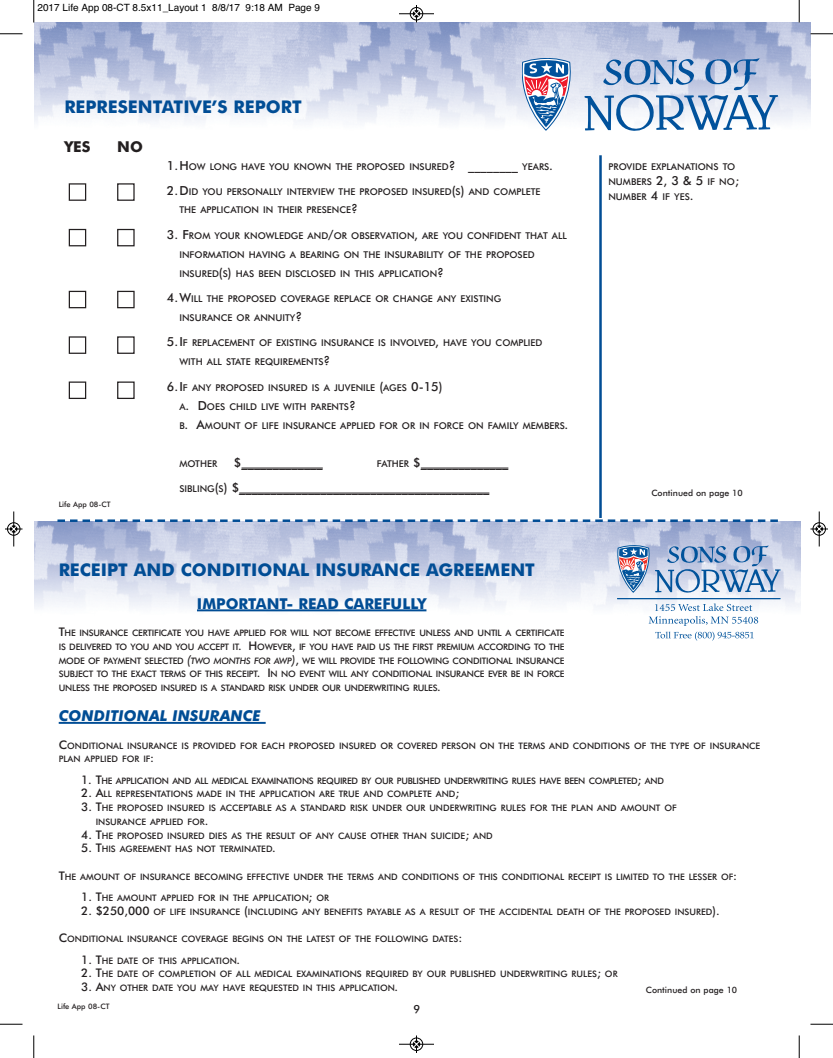
<style>
.page{position:relative;width:833px;height:1058px;background:#fff}
.page>*{position:absolute;margin:0;border:0;box-sizing:border-box;transform-origin:0 0}
.t1{font:700 17.5px "Futura BT";color:#014d95}
.t2{font:700 15px "Futura BT";color:#014d95}
.t3{font:italic 700 15px "Futura BT";color:#014d95}
.t4{font:700 15px "Futura BT";color:#231f20}
.t5{font:500 12.5px/25px "Futura BT";color:#231f20}
.t6{font:500 11.25px "Futura BT";color:#231f20}
.t7{font:10px "Helvetica";color:#000}
.t8{font:500 9.38px/19px "Futura BT";color:#231f20}
.t9{font:500 8.88px/13.8px "Futura BT";color:#231f20}
.t10{font:500 8.88px "Futura BT";letter-spacing:-.03em;color:#231f20}
.t11{font:500 8.75px "Futura BT";color:#231f20}
.t12{font:500 7.5px "Futura BT";color:#231f20}
.s1{font-size:12.5px}
.s2{font-size:9.38px}
.s3{font-size:11.88px}
.s4{font-style:italic;font-size:11.88px}
.s5{font-style:italic}
</style>
<div class="page">
<img style="left:35px;top:522px;width:765px;height:119px">
<svg style="left:617px;top:545px;width:163px;height:48px;background:#9cb2d2"></svg>
<hr style="left:617px;top:598px;width:163px;height:1px;background:#01539b">
<svg style="left:648px;top:603px;width:110px;height:37px"></svg>
<img style="left:35px;top:22px;width:775px;height:158px">
<hr style="left:197px;top:609px;width:229px;height:2px;background:#014d95">
<hr style="left:59px;top:722px;width:207px;height:2px;background:#014d95">
<hr style="left:241px;top:467px;width:82px;height:1px;background:#231f20">
<hr style="left:421px;top:467px;width:87px;height:1px;background:#231f20">
<hr style="left:239px;top:492px;width:250px;height:1px;background:#231f20">
<div style="left:69px;top:183px;width:17px;height:18px;border:1px solid #231f20"></div>
<div style="left:69px;top:229px;width:17px;height:17px;border:1px solid #231f20"></div>
<div style="left:69px;top:291px;width:17px;height:17px;border:1px solid #231f20"></div>
<div style="left:69px;top:336px;width:17px;height:18px;border:1px solid #231f20"></div>
<div style="left:69px;top:381px;width:17px;height:18px;border:1px solid #231f20"></div>
<div style="left:117px;top:183px;width:18px;height:18px;border:1px solid #231f20"></div>
<div style="left:117px;top:229px;width:18px;height:17px;border:1px solid #231f20"></div>
<div style="left:117px;top:291px;width:18px;height:17px;border:1px solid #231f20"></div>
<div style="left:117px;top:336px;width:18px;height:18px;border:1px solid #231f20"></div>
<div style="left:117px;top:381px;width:18px;height:18px;border:1px solid #231f20"></div>
<div style="left:607px;top:159px;width:159px;height:58px;background:#fff"></div>
<hr style="left:599px;top:155px;width:2px;height:363px;background:#014d95">
<svg style="left:57px;top:519px;width:720px;height:3px"></svg>
<svg style="left:522px;top:58px;width:54px;height:72px"></svg>
<svg style="left:583px;top:58px;width:195px;height:72px"></svg>
<svg style="left:33px;top:0;width:2px;height:22px"></svg>
<svg style="left:0;top:33px;width:22px;height:2px"></svg>
<svg style="left:798px;top:0;width:2px;height:22px"></svg>
<svg style="left:810px;top:33px;width:22px;height:2px"></svg>
<svg style="left:33px;top:1035px;width:2px;height:23px"></svg>
<svg style="left:0;top:1023px;width:22px;height:2px"></svg>
<svg style="left:798px;top:1035px;width:2px;height:23px"></svg>
<svg style="left:810px;top:1023px;width:22px;height:2px"></svg>
<hr style="left:399px;top:14px;width:35px;height:1px;background:#000">
<div style="left:410px;top:7px;width:13px;height:13px;border:1px solid #000;border-radius:50%"></div>
<svg style="left:413px;top:5px;width:6px;height:17px"></svg>
<hr style="left:399px;top:1044px;width:35px;height:1px;background:#000">
<div style="left:410px;top:1037px;width:13px;height:13px;border:1px solid #000;border-radius:50%"></div>
<svg style="left:413px;top:1035px;width:6px;height:17px"></svg>
<hr style="left:14px;top:511px;width:1px;height:35px;background:#000">
<div style="left:7px;top:522px;width:13px;height:13px;border:1px solid #000;border-radius:50%"></div>
<svg style="left:5px;top:526px;width:17px;height:6px"></svg>
<hr style="left:819px;top:511px;width:1px;height:35px;background:#000">
<div style="left:812px;top:522px;width:13px;height:13px;border:1px solid #000;border-radius:50%"></div>
<svg style="left:810px;top:526px;width:18px;height:6px"></svg>
<p class="t7" style="left:38px;top:2px;width:284px">2017 Life App 08-CT 8.5x11_Layout 1 8/8/17 9:18 AM Page 9</p>
<h1 class="t1" style="left:64px;top:100px;width:239px">REPRESENTATIVE’S REPORT</h1>
<h2 class="t4" style="left:64px;top:140px;width:28px">YES</h2>
<h2 class="t4" style="left:117px;top:140px;width:27px">NO</h2>
<p class="t12" style="left:59px;top:501px;width:54px">Life App 08-CT</p>
<p class="t8" style="left:167px;top:158px;width:387px"><span class="s1">1.H</span>OW LONG HAVE YOU KNOWN THE PROPOSED INSURED<span class="s1">? ________</span> YEARS<span class="s1">.</span></p>
<p class="t8" style="left:179px;top:183px;width:362px;text-indent:-13px"><span class="s1">2.D</span>ID YOU PERSONALLY INTERVIEW THE PROPOSED INSURED<span class="s1">(</span>S<span class="s1">)</span> AND COMPLETE<br>THE APPLICATION IN THEIR PRESENCE<span class="s1">?</span></p>
<p class="t8" style="left:179px;top:227px;width:389px;text-indent:-13px"><span class="s1">3. F</span>ROM YOUR KNOWLEDGE AND<span class="s1">/</span>OR OBSERVATION<span class="s1">,</span> ARE YOU CONFIDENT THAT ALL<br>INFORMATION HAVING A BEARING ON THE INSURABILITY OF THE PROPOSED<br>INSURED<span class="s1">(</span>S<span class="s1">)</span> HAS BEEN DISCLOSED IN THIS APPLICATION<span class="s1">?</span></p>
<p class="t8" style="left:179px;top:290px;width:323px;text-indent:-13px"><span class="s1">4.W</span>ILL THE PROPOSED COVERAGE REPLACE OR CHANGE ANY EXISTING<br>INSURANCE OR ANNUITY<span class="s1">?</span></p>
<p class="t8" style="left:179px;top:334px;width:364px;text-indent:-13px"><span class="s1">5.I</span>F REPLACEMENT OF EXISTING INSURANCE IS INVOLVED<span class="s1">,</span> HAVE YOU COMPLIED<br>WITH ALL STATE REQUIREMENTS<span class="s1">?</span></p>
<p class="t8" style="left:179px;top:378px;width:390px;text-indent:-12px"><span class="s1">6.I</span>F ANY PROPOSED INSURED IS A JUVENILE <span class="s1">(</span>AGES <span class="s1">0-15)<br></span>A<span class="s1">. D</span>OES CHILD LIVE WITH PARENTS<span class="s1">?<br></span>B<span class="s1">. A</span>MOUNT OF LIFE INSURANCE APPLIED FOR OR IN FORCE ON FAMILY MEMBERS<span class="s1">.</span></p>
<p class="t8" style="left:179px;top:454px;width:39px">MOTHER</p>
<h3 class="t5" style="left:234px;top:450px;width:90px">$_____________</h3>
<h3 class="t5" style="left:179px;top:450px;width:330px;text-indent:197px"><span class="s2">FATHER</span> $______________<br><span class="s2">SIBLING</span>(<span class="s2">S</span>) $________________________________________</h3>
<p class="t8" style="left:608px;top:160px;width:132px;line-height:15px">PROVIDE EXPLANATIONS TO<br>NUMBERS <span class="s1">2, 3 &amp; 5</span> IF NO<span class="s1">;<br></span>NUMBER <span class="s1">4</span> IF YES<span class="s1">.</span></p>
<p class="t11" style="left:651px;top:489px;width:93px">Continued on page 10</p>
<h1 class="t1" style="left:59px;top:562px;width:477px">RECEIPT AND CONDITIONAL INSURANCE AGREEMENT</h1>
<h2 class="t2" style="left:197px;top:597px;width:231px">IMPORTANT- READ CAREFULLY</h2>
<p class="t9" style="left:59px;top:626px;width:507px;text-align:justify"><span class="s3">T</span>HE INSURANCE CERTIFICATE YOU HAVE APPLIED FOR WILL NOT BECOME EFFECTIVE UNLESS AND UNTIL A CERTIFICATE IS DELIVERED TO YOU AND YOU ACCEPT IT<span class="s3">. H</span>OWEVER<span class="s3">,</span> IF YOU HAVE PAID US THE FIRST PREMIUM ACCORDING TO THE MODE OF PAYMENT SELECTED <span class="s4">(</span><span class="s5">TWO MONTHS FOR AWP</span><span class="s4">)</span><span class="s3">,</span> WE WILL PROVIDE THE FOLLOWING CONDITIONAL INSURANCE SUBJECT TO THE EXACT TERMS OF THIS RECEIPT<span class="s3">. I</span>N NO EVENT WILL ANY CONDITIONAL INSURANCE EVER BE IN FORCE UNLESS THE PROPOSED INSURED IS A STANDARD RISK UNDER OUR UNDERWRITING RULES<span class="s3">.</span></p>
<h2 class="t3" style="left:59px;top:709px;width:203px">CONDITIONAL INSURANCE</h2>
<p class="t9" style="left:59px;top:739px;width:703px"><span class="s3">C</span>ONDITIONAL INSURANCE IS PROVIDED FOR EACH PROPOSED INSURED OR COVERED PERSON ON THE TERMS AND CONDITIONS OF THE TYPE OF INSURANCE<br>PLAN APPLIED FOR IF<span class="s3">:</span></p>
<p class="t10" style="left:81px;top:777px;width:584px"><span class="s3">1. T</span>HE APPLICATION AND ALL MEDICAL EXAMINATIONS REQUIRED BY OUR PUBLISHED UNDERWRITING RULES HAVE BEEN COMPLETED<span class="s3">;</span> AND</p>
<p class="t9" style="left:81px;top:788px;width:380px"><span class="s3">2. A</span>LL REPRESENTATIONS MADE IN THE APPLICATION ARE TRUE AND COMPLETE AND<span class="s3">;</span></p>
<p class="t9" style="left:96px;top:801px;width:582px;text-indent:-14px"><span class="s3">3. T</span>HE PROPOSED INSURED IS ACCEPTABLE AS A STANDARD RISK UNDER OUR UNDERWRITING RULES FOR THE PLAN AND AMOUNT OF<br>INSURANCE APPLIED FOR<span class="s3">.</span></p>
<p class="t9" style="left:81px;top:829px;width:413px"><span class="s3">4. T</span>HE PROPOSED INSURED DIES AS THE RESULT OF ANY CAUSE OTHER THAN SUICIDE<span class="s3">;</span> AND</p>
<p class="t9" style="left:81px;top:843px;width:196px"><span class="s3">5. T</span>HIS AGREEMENT HAS NOT TERMINATED<span class="s3">.</span></p>
<p class="t9" style="left:59px;top:870px;width:679px"><span class="s3">T</span>HE AMOUNT OF INSURANCE BECOMING EFFECTIVE UNDER THE TERMS AND CONDITIONS OF THIS CONDITIONAL RECEIPT IS LIMITED TO THE LESSER OF<span class="s3">:</span></p>
<p class="t9" style="left:81px;top:891px;width:249px"><span class="s3">1. T</span>HE AMOUNT APPLIED FOR IN THE APPLICATION<span class="s3">;</span> OR</p>
<p class="t9" style="left:81px;top:905px;width:640px"><span class="s3">2. $250,000</span> OF LIFE INSURANCE <span class="s3">(</span>INCLUDING ANY BENEFITS PAYABLE AS A RESULT OF THE ACCIDENTAL DEATH OF THE PROPOSED INSURED<span class="s3">).</span></p>
<p class="t9" style="left:59px;top:933px;width:405px"><span class="s3">C</span>ONDITIONAL INSURANCE COVERAGE BEGINS ON THE LATEST OF THE FOLLOWING DATES<span class="s3">:</span></p>
<p class="t9" style="left:81px;top:954px;width:160px"><span class="s3">1. T</span>HE DATE OF THIS APPLICATION<span class="s3">.</span></p>
<p class="t9" style="left:81px;top:968px;width:538px"><span class="s3">2. T</span>HE DATE OF COMPLETION OF ALL MEDICAL EXAMINATIONS REQUIRED BY OUR PUBLISHED UNDERWRITING RULES<span class="s3">;</span> OR</p>
<p class="t9" style="left:81px;top:981px;width:318px"><span class="s3">3. A</span>NY OTHER DATE YOU MAY HAVE REQUESTED IN THIS APPLICATION<span class="s3">.</span></p>
<p class="t12" style="left:58px;top:1002px;width:54px">Life App 08-CT</p>
<p class="t11" style="left:645px;top:986px;width:93px">Continued on page 10</p>
<p class="t6" style="left:413px;top:1004px;width:8px">9</p>
</div>
